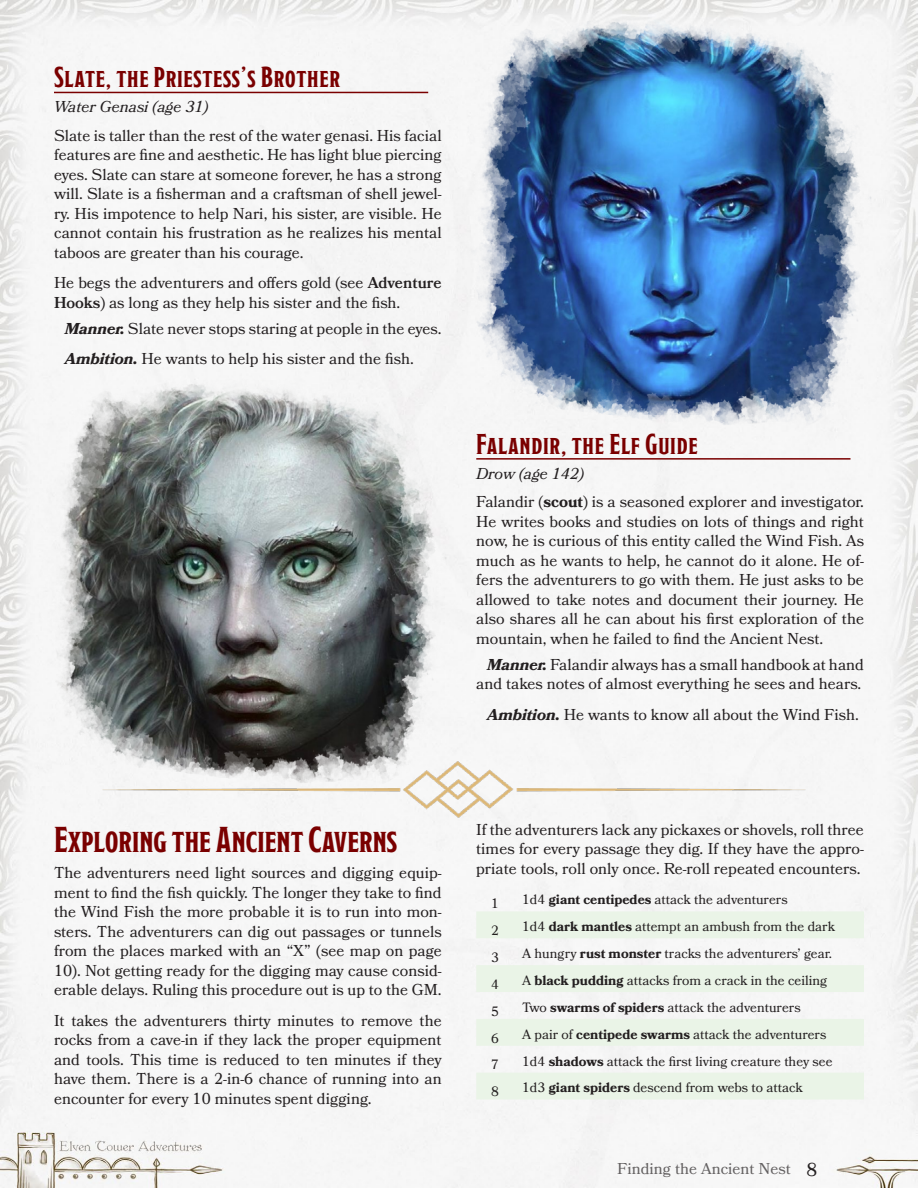
<style>
.page{position:relative;width:918px;height:1188px;background:#f6f6f6}
.page>*{position:absolute;margin:0;border:0;box-sizing:border-box;transform-origin:0 0}
.Heading_1{font:36px "Modesto Condensed";color:#7a0000}
.Heading_2{font:700 28.5px "Modesto Condensed";letter-spacing:.025em;color:#7a0000}
.Core_Body{font:15.75px/19.5px "Bookmania";color:#231f20;text-align:justify}
.Inline_Subhead{font:15.75px/19.5px "Bookmania";color:#231f20;text-align:right}
.Core_Metadata{font:italic 15.75px "Bookmania";color:#231f20}
.Table_Line{font:13.5px "Bookmania";color:#231f20}
.Table_Numbers{font:13.5px "Bookmania";color:#231f20}
.s1{font-weight:600}
.s2{font-weight:700;font-style:italic}
.s3{font-weight:700}
.s4{font-size:18.6px}
</style>
<div class="page">
<hr style="left:54px;top:92px;width:374px;height:1px;background:#7a0000">
<img style="left:457px;top:4px;width:430px;height:429px">
<hr style="left:476px;top:458px;width:374px;height:2px;background:#7a0000">
<img style="left:36px;top:366px;width:426px;height:425px">
<img style="left:102px;top:761px;width:705px;height:59px">
<svg style="left:476px;top:911px;width:388px;height:188px;fill:#eaf4e7"></svg>
<p class="Heading_2" style="left:54px;top:63px;width:288px">Slate, the Priestess’s Brother</p>
<p class="Core_Metadata" style="left:54px;top:98px;width:156px">Water Genasi (age 31)</p>
<p class="Core_Body" style="left:54px;top:126px;width:389px">Slate is taller than the rest of the water genasi. His facial features are fine and aesthetic. He has light blue piercing eyes. Slate can stare at someone forever, he has a strong will. Slate is a fisherman and a craftsman of shell jewel&shy;ry. His impotence to help Nari, his sister, are visible. He cannot contain his frustration as he realizes his mental taboos are greater than his courage.</p>
<p class="Core_Body" style="left:54px;top:273px;width:389px">He begs the adventurers and offers gold (see <span class="s1">Adventure<br>Hooks</span>) as long as they help his sister and the fish.</p>
<p class="Inline_Subhead" style="left:65px;top:319px;width:378px"><span class="s2">Manner.</span> Slate never stops staring at people in the eyes.</p>
<p class="Inline_Subhead" style="left:65px;top:349px;width:351px"><span class="s2">Ambition.</span> He wants to help his sister and the fish.</p>
<p class="Heading_2" style="left:476px;top:430px;width:223px">Falandir, the Elf Guide</p>
<p class="Core_Metadata" style="left:476px;top:464px;width:109px">Drow (age 142)</p>
<p class="Core_Body" style="left:476px;top:492px;width:389px">Falandir (<span class="s3">scout</span>) is a seasoned explorer and investigator.<br>He writes books and studies on lots of things and right now, he is curious of this entity called the Wind Fish. As much as he wants to help, he cannot do it alone. He of&shy;fers the adventurers to go with them. He just asks to be allowed to take notes and document their journey. He also shares all he can about his first exploration of the mountain, when he failed to find the Ancient Nest.</p>
<p class="Inline_Subhead" style="left:476px;top:655px;width:389px"><span class="s2">Manner.</span> Falandir always has a small handbook at hand and takes notes of almost everything he sees and hears.</p>
<p class="Inline_Subhead" style="left:487px;top:705px;width:373px"><span class="s2">Ambition.</span> He wants to know all about the Wind Fish.</p>
<p class="Heading_1" style="left:54px;top:822px;width:345px">Exploring the Ancient Caverns</p>
<p class="Core_Body" style="left:54px;top:863px;width:389px">The adventurers need light sources and digging equip&shy;ment to find the fish quickly. The longer they take to find the Wind Fish the more probable it is to run into mon&shy;sters. The adventurers can dig out passages or tunnels from the places marked with an “X” (see map on page 10). Not getting ready for the digging may cause consid&shy;erable delays. Ruling this procedure out is up to the GM.</p>
<p class="Core_Body" style="left:54px;top:1010px;width:389px">It takes the adventurers thirty minutes to remove the rocks from a cave-in if they lack the proper equipment and tools. This time is reduced to ten minutes if they have them. There is a 2-in-6 chance of running into an encounter for every 10 minutes spent digging.</p>
<p class="Core_Body" style="left:476px;top:820px;width:389px">If the adventurers lack any pickaxes or shovels, roll three times for every passage they dig. If they have the appro&shy;priate tools, roll only once. Re-roll repeated encounters.</p>
<p class="Table_Numbers" style="left:491px;top:896px;width:9px">1</p>
<p class="Table_Line" style="left:522px;top:892px;width:267px">1d4 <span class="s3">giant centipedes</span> attack the adventurers</p>
<p class="Table_Numbers" style="left:491px;top:923px;width:9px">2</p>
<p class="Table_Line" style="left:522px;top:919px;width:314px">1d4 <span class="s3">dark mantles</span> attempt an ambush from the dark</p>
<p class="Table_Numbers" style="left:491px;top:949px;width:9px">3</p>
<p class="Table_Line" style="left:522px;top:946px;width:311px">A hungry <span class="s3">rust monster</span> tracks the adventurers’ gear.</p>
<p class="Table_Numbers" style="left:491px;top:976px;width:9px">4</p>
<p class="Table_Line" style="left:522px;top:972px;width:307px">A <span class="s3">black pudding</span> attacks from a crack in the ceiling</p>
<p class="Table_Numbers" style="left:491px;top:1003px;width:9px">5</p>
<p class="Table_Line" style="left:522px;top:999px;width:280px">Two <span class="s3">swarms of spiders</span> attack the adventurers</p>
<p class="Table_Numbers" style="left:491px;top:1030px;width:9px">6</p>
<p class="Table_Line" style="left:522px;top:1026px;width:306px">A pair of <span class="s3">centipede swarms</span> attack the adventurers</p>
<p class="Table_Numbers" style="left:491px;top:1057px;width:9px">7</p>
<p class="Table_Line" style="left:522px;top:1053px;width:312px">1d4 <span class="s3">shadows</span> attack the first living creature they see</p>
<p class="Table_Numbers" style="left:491px;top:1084px;width:9px">8</p>
<p class="Table_Line" style="left:522px;top:1080px;width:282px">1d3 <span class="s3">giant spiders</span> descend from webs to attack</p>
<p class="Core_Body" style="left:617px;top:1159px;width:201px">Finding the Ancient Nest <span class="s4">8</span></p>
</div>
